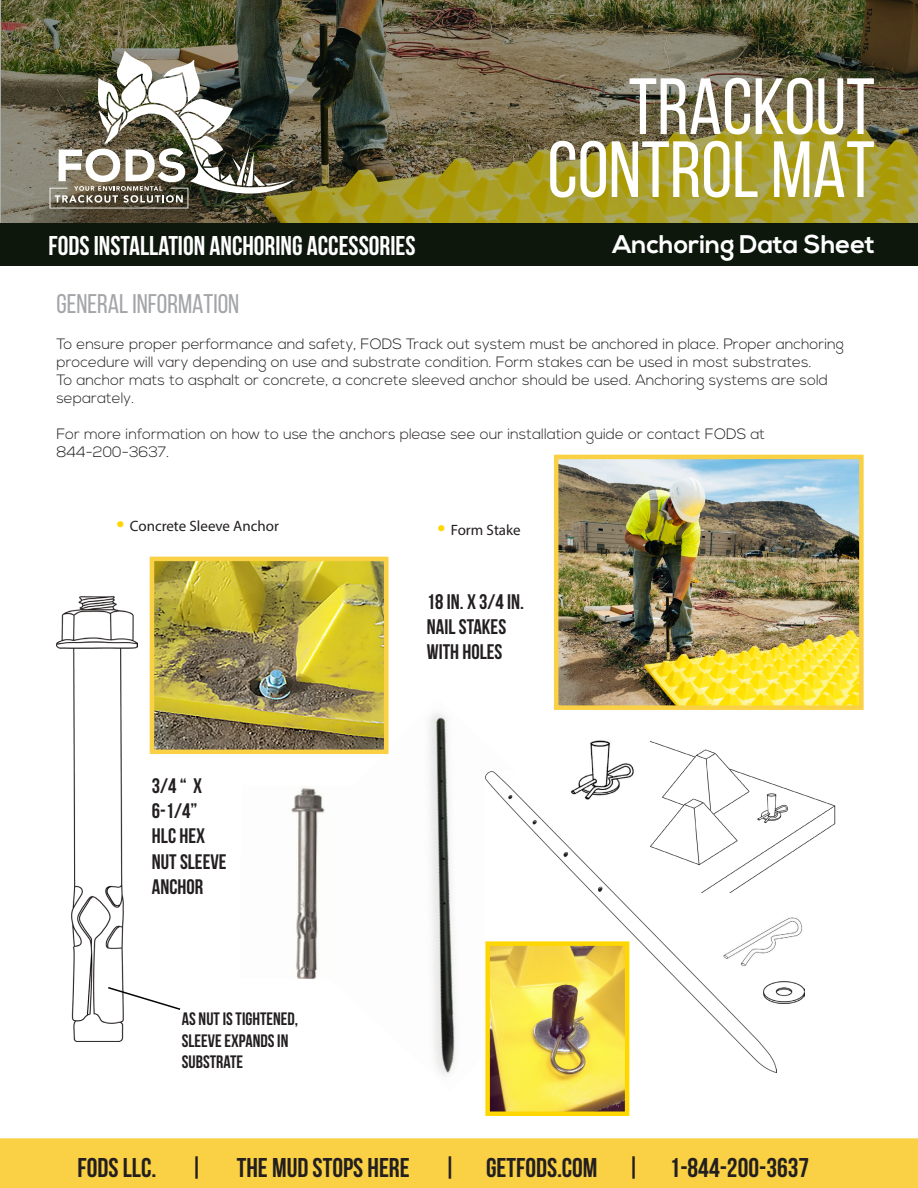
<style>
.page{position:relative;width:918px;height:1188px;background:#fff}
.page>*{position:absolute;margin:0;border:0;box-sizing:border-box;transform-origin:0 0}
.t1{font:79.5px "Bebas Neue";color:#fff}
.t2{font:700 27px "Bebas Neue";color:#231f20}
.t3{font:700 27px "Bebas Neue";color:#fff}
.t4{font:27px "Bebas Neue";color:#a4a5a9}
.t5{font:700 25.5px "Nexa";color:#fff}
.t6{font:700 21px/25.2px "Bebas Neue";color:#231f20}
.t7{font:700 21px/25.2px "Bebas Neue";color:#231f20}
.t8{font:700 18px/21.6px "Bebas Neue";color:#231f20}
.t9{font:300 15px/18px "Nexa";color:#231f20}
.t10{font:15px "Myriad Pro";color:#231f20}
.s1{font-family:"Nexa";font-weight:700;font-size:24px;color:#fed702}
</style>
<div class="page">
<img style="left:388px;top:698px;width:242px;height:394px">
<img style="left:0;top:0;width:918px;height:223px">
<div style="left:0;top:223px;width:918px;height:42px;background:#0d170c"></div>
<img style="left:50px;top:51px;width:245px;height:157px">
<div style="left:0;top:1138px;width:918px;height:50px;background:#fad144"></div>
<img style="left:559px;top:460px;width:300px;height:245px">
<div style="left:554px;top:455px;width:310px;height:255px;border:4px solid #fad144"></div>
<img style="left:56px;top:595px;width:82px;height:446px">
<img style="left:485px;top:772px;width:292px;height:300px">
<img style="left:721px;top:917px;width:82px;height:49px">
<img style="left:764px;top:981px;width:41px;height:22px">
<img style="left:650px;top:741px;width:186px;height:151px">
<img style="left:560px;top:739px;width:76px;height:69px">
<img style="left:490px;top:946px;width:134px;height:165px">
<div style="left:485px;top:941px;width:144px;height:175px;border:4px solid #fed702"></div>
<img style="left:155px;top:562px;width:228px;height:187px">
<div style="left:150px;top:557px;width:238px;height:197px;border:4px solid #fad144"></div>
<img style="left:291px;top:788px;width:34px;height:191px">
<svg style="left:106px;top:986px;width:75px;height:25px"></svg>
<p class="t3" style="left:48px;top:231px;width:369px">FODS INSTALLATION ANCHORING ACCESSORIES</p>
<p class="t1" style="left:629px;top:63px;width:248px">TRACKOUT</p>
<p class="t1" style="left:548px;top:126px;width:329px">CONTROL MAT</p>
<p class="t5" style="left:613px;top:229px;width:264px">Anchoring Data Sheet</p>
<p class="t4" style="left:56px;top:289px;width:184px">GENERAL INFORMATION</p>
<p class="t9" style="left:56px;top:335px;width:789px">To ensure proper performance and safety, FODS Track out system must be anchored in place. Proper anchoring procedure will vary depending on use and substrate condition. Form stakes can be used in most substrates.<br>To anchor mats to asphalt or concrete, a concrete sleeved anchor should be used. Anchoring systems are sold</p>
<p class="t9" style="left:56px;top:389px;width:79px">separately.</p>
<p class="t9" style="left:56px;top:425px;width:710px">For more information on how to use the anchors please see our installation guide or contact FODS at</p>
<p class="t9" style="left:56px;top:443px;width:114px">844-200-3637.</p>
<p class="t10" style="left:117px;top:516px;width:164px"><span class="s1">•</span> Concrete Sleeve Anchor</p>
<p class="t6" style="left:152px;top:773px;width:52px">3/4 “ X<br>6-1/4”</p>
<p class="t6" style="left:152px;top:823px;width:76px">HLC HEX<br>NUT SLEEVE<br>ANCHOR</p>
<p class="t8" style="left:182px;top:1008px;width:118px">AS NUT IS TIGHTENED,<br>SLEEVE EXPANDS IN</p>
<p class="t8" style="left:182px;top:1051px;width:63px">SUBSTRATE</p>
<p class="t10" style="left:438px;top:520px;width:85px"><span class="s1">•</span> Form Stake</p>
<p class="t7" style="left:427px;top:589px;width:99px">18 IN. X 3/4 IN.<br>NAIL STAKES<br>WITH HOLES</p>
<p class="t2" style="left:78px;top:1153px;width:733px">FODS LLC. | THE MUD STOPS HERE | GETFODS.COM | 1-844-200-3637</p>
</div>
